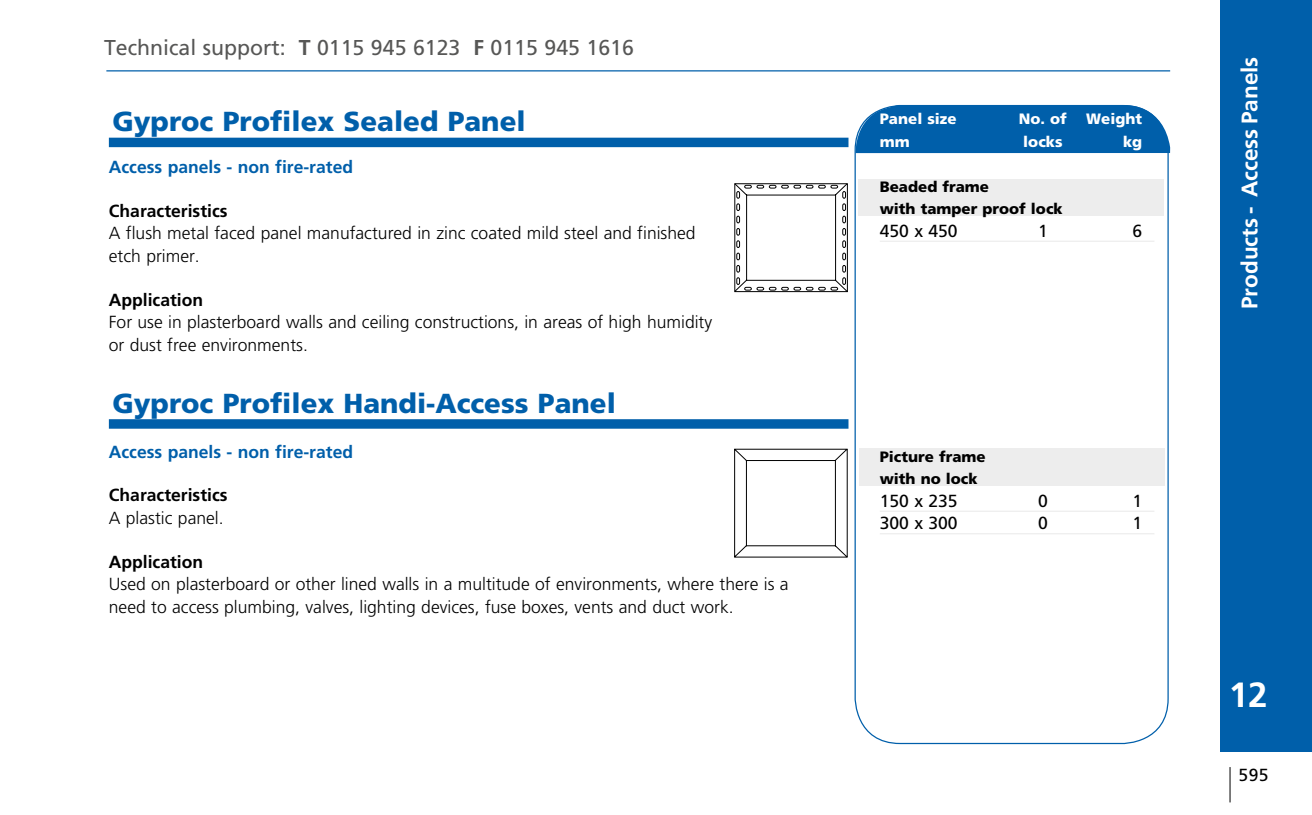
<style>
.page{position:relative;width:1312px;height:815px;background:#fff}
.page>*{position:absolute;margin:0;border:0;box-sizing:border-box;transform-origin:0 0}
.t1{font:700 35px "Frutiger";color:#fff}
.t2{font:900 27.5px "Frutiger";color:#005faa}
.t3{font:700 22.5px "Frutiger";color:#fff}
.t4{font:21.5px "Frutiger";color:#575756}
.t5{font:300 17.5px/22.5px "Frutiger";color:#000}
.t6{font:700 17.5px "Frutiger";color:#005faa}
.t7{font:700 17.5px "Frutiger";color:#000}
.t8{font:17.5px "Frutiger";color:#000}
.t9{font:900 15px/22.5px "Frutiger";color:#000}
.t10{font:900 15px "Frutiger";color:#fff}
.s1{font-weight:700}
.s2{font-weight:900;font-size:17px}
</style>
<div class="page">
<div style="left:1220px;top:0;width:91px;height:751px;background:#005faa"></div>
<hr style="left:1229px;top:767px;width:1px;height:35px;background:#000">
<hr style="left:106px;top:70px;width:1063px;height:1px;background:#005faa">
<div style="left:109px;top:138px;width:739px;height:9px;background:#005faa"></div>
<div style="left:858px;top:180px;width:305px;height:36px;background:#ededed"></div>
<div style="left:109px;top:419px;width:739px;height:10px;background:#005faa"></div>
<div style="left:854px;top:105px;width:315px;height:48px;background:#005faa"></div>
<div style="left:859px;top:448px;width:305px;height:38px;background:#ededed"></div>
<hr style="left:879px;top:241px;width:275px;height:1px;background:#ededed">
<hr style="left:879px;top:511px;width:275px;height:1px;background:#ededed">
<hr style="left:879px;top:533px;width:275px;height:1px;background:#ededed">
<svg style="left:734px;top:183px;width:114px;height:109px"></svg>
<div style="left:732px;top:446px;width:116px;height:112px;background:linear-gradient(to right,#bababa,#b8b8b8)"></div>
<svg style="left:734px;top:449px;width:114px;height:109px"></svg>
<p class="t4" style="left:104px;top:35px;width:531px">Technical support: <span class="s1">T</span> 0115 945 6123 <span class="s1">F</span> 0115 945 1616</p>
<h2 class="t2" style="left:112px;top:105px;width:414px">Gyproc Profilex Sealed Panel</h2>
<p class="t6" style="left:109px;top:157px;width:246px">Access panels - non fire-rated</p>
<p class="t7" style="left:109px;top:201px;width:120px">Characteristics</p>
<p class="t5" style="left:109px;top:222px;width:588px">A flush metal faced panel manufactured in zinc coated mild steel and finished etch primer.</p>
<p class="t7" style="left:109px;top:289px;width:96px">Application</p>
<p class="t5" style="left:109px;top:311px;width:604px">For use in plasterboard walls and ceiling constructions, in areas of high humidity or dust free environments.</p>
<h2 class="t2" style="left:112px;top:386px;width:505px">Gyproc Profilex Handi-Access Panel</h2>
<p class="t6" style="left:109px;top:441px;width:246px">Access panels - non fire-rated</p>
<p class="t7" style="left:109px;top:485px;width:120px">Characteristics</p>
<p class="t5" style="left:109px;top:507px;width:116px">A plastic panel.</p>
<p class="t7" style="left:109px;top:551px;width:96px">Application</p>
<p class="t5" style="left:109px;top:573px;width:681px">Used on plasterboard or other lined walls in a multitude of environments, where there is a need to access plumbing, valves, lighting devices, fuse boxes, vents and duct work.</p>
<p class="t10" style="left:879px;top:110px;width:78px">Panel size</p>
<p class="t10" style="left:1018px;top:110px;width:50px">No. of</p>
<p class="t10" style="left:1085px;top:110px;width:57px">Weight</p>
<p class="t10" style="left:879px;top:132px;width:31px">mm</p>
<p class="t10" style="left:1023px;top:132px;width:41px">locks</p>
<p class="t10" style="left:1122px;top:132px;width:21px">kg</p>
<p class="t9" style="left:879px;top:175px;width:184px">Beaded frame<br>with tamper proof lock</p>
<p class="t8" style="left:879px;top:220px;width:79px">450 x 450</p>
<p class="t8" style="left:1037px;top:220px;width:11px">1</p>
<p class="t8" style="left:1132px;top:220px;width:11px">6</p>
<p class="t9" style="left:879px;top:445px;width:107px">Picture frame with no lock</p>
<p class="t8" style="left:879px;top:490px;width:79px">150 x 235</p>
<p class="t8" style="left:1037px;top:490px;width:11px">0</p>
<p class="t8" style="left:1132px;top:490px;width:11px">1</p>
<p class="t8" style="left:879px;top:513px;width:79px">300 x 300</p>
<p class="t8" style="left:1037px;top:513px;width:11px">0</p>
<p class="t8" style="left:1132px;top:513px;width:11px">1</p>
<p class="t3" style="left:1235px;top:282px;width:227px;rotate:-90deg">GypLyner™ <span class="s2">UNIVERSAL</span></p>
<p class="t3" style="left:1235px;top:309px;width:254px;rotate:-90deg">Products - Access Panels</p>
<h1 class="t1" style="left:1228px;top:674px;width:40px">12</h1>
<p class="t8" style="left:1238px;top:764px;width:32px">595</p>
</div>
